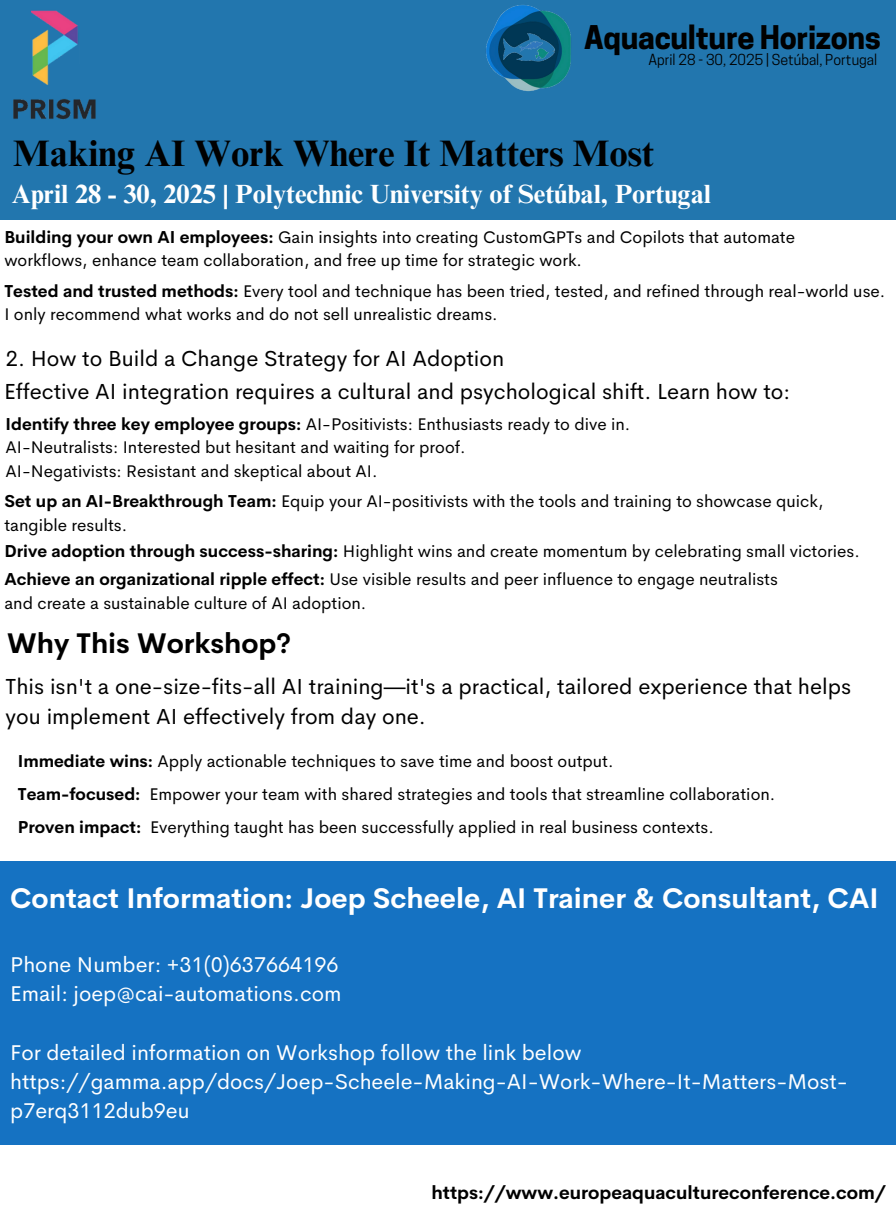
<style>
.page{position:relative;width:896px;height:1211px;background:#fff}
.page>*{position:absolute;margin:0;border:0;box-sizing:border-box;transform-origin:0 0}
.t1{font:700 36.9px "Times NRMT Pro";color:#000}
.t2{font:700 30.6px "Cooper Hewitt";letter-spacing:-.01em;color:#000}
.t3{font:700 27.9px "Cerebri Sans";color:#fff}
.t4{font:700 27.9px "Cerebri Sans";color:#000}
.t5{font:700 26.4px "Times NRMT Pro";color:#fff}
.t6{font:21.9px/30.3px "Cerebri Sans";color:#000}
.t7{font:21.45px/29.2px "Cerebri Sans";color:#fff}
.t8{font:700 18.45px "Cerebri Sans";color:#000}
.t9{font:16.95px/23.7px "Cerebri Sans";color:#000}
.t10{font:14.25px "Cooper Hewitt";color:#000}
.s1{font-weight:700}
</style>
<div class="page">
<div style="left:0;top:0;width:895px;height:219px;background:#2276ae"></div>
<img style="left:31px;top:10px;width:47px;height:73px">
<img style="left:13px;top:83px;width:83px;height:37px">
<img style="left:486px;top:5px;width:85px;height:87px">
<div style="left:0;top:861px;width:896px;height:283px;background:#1572c2"></div>
<p class="t2" style="left:584px;top:26px;width:298px">Aquaculture Horizons</p>
<p class="t10" style="left:648px;top:55px;width:230px">April 28 - 30, 2025 | Setúbal, Portugal</p>
<p class="t1" style="left:13px;top:139px;width:642px">Making AI Work Where It Matters Most</p>
<h1 class="t5" style="left:12px;top:184px;width:700px">April 28 - 30, 2025 | Polytechnic University of Setúbal, Portugal</h1>
<h6 class="t9" style="left:4px;top:225px;width:792px"><span class="s1">Building your own AI employees:</span> Gain insights into creating CustomGPTs and Copilots that automate workflows, enhance team collaboration, and free up time for strategic work.</h6>
<h6 class="t9" style="left:4px;top:279px;width:882px"><span class="s1">Tested and trusted methods:</span> Every tool and technique has been tried, tested, and refined through real-world use.<br>I only recommend what works and do not sell unrealistic dreams.</h6>
<h4 class="t6" style="left:6px;top:343px;width:500px">2. How to Build a Change Strategy for AI Adoption</h4>
<h4 class="t6" style="left:4px;top:376px;width:787px">Effective AI integration requires a cultural and psychological shift. Learn how to:</h4>
<h6 class="t9" style="left:6px;top:412px;width:626px"><span class="s1">Identify three key employee groups:</span> AI-Positivists: Enthusiasts ready to dive in.<br>AI-Neutralists: Interested but hesitant and waiting for proof.<br>AI-Negativists: Resistant and skeptical about AI.</h6>
<h6 class="t9" style="left:4px;top:489px;width:820px"><span class="s1">Set up an AI-Breakthrough Team:</span> Equip your AI-positivists with the tools and training to showcase quick, tangible results.</h6>
<h6 class="t9" style="left:4px;top:539px;width:856px"><span class="s1">Drive adoption through success-sharing:</span> Highlight wins and create momentum by celebrating small victories.</h6>
<h6 class="t9" style="left:4px;top:567px;width:775px"><span class="s1">Achieve an organizational ripple effect:</span> Use visible results and peer influence to engage neutralists and create a sustainable culture of AI adoption.</h6>
<h2 class="t4" style="left:7px;top:625px;width:285px">Why This Workshop?</h2>
<h4 class="t6" style="left:6px;top:670px;width:847px">This isn't a one-size-fits-all AI training—it's a practical, tailored experience that helps you implement AI effectively from day one.</h4>
<h6 class="t9" style="left:18px;top:749px;width:597px"><span class="s1">Immediate wins:</span> Apply actionable techniques to save time and boost output.</h6>
<h6 class="t9" style="left:18px;top:782px;width:758px"><span class="s1">Team-focused:</span> Empower your team with shared strategies and tools that streamline collaboration.</h6>
<h6 class="t9" style="left:18px;top:814px;width:697px"><span class="s1">Proven impact:</span> Everything taught has been successfully applied in real business contexts.</h6>
<h2 class="t3" style="left:10px;top:879px;width:869px">Contact Information: Joep Scheele, AI Trainer &amp; Consultant, CAI</h2>
<p class="t7" style="left:10px;top:949px;width:332px">Phone Number: +31(0)637664196<br>Email: joep@cai-automations.com</p>
<h3 class="t7" style="left:10px;top:1037px;width:839px">For detailed information on Workshop follow the link below https://gamma.app/docs/Joep-Scheele-Making-AI-Work-Where-It-Matters-Most&shy;p7erq3112dub9eu</h3>
<h2 class="t8" style="left:431px;top:1180px;width:456px">https://www.europeaquacultureconference.com/</h2>
</div>
